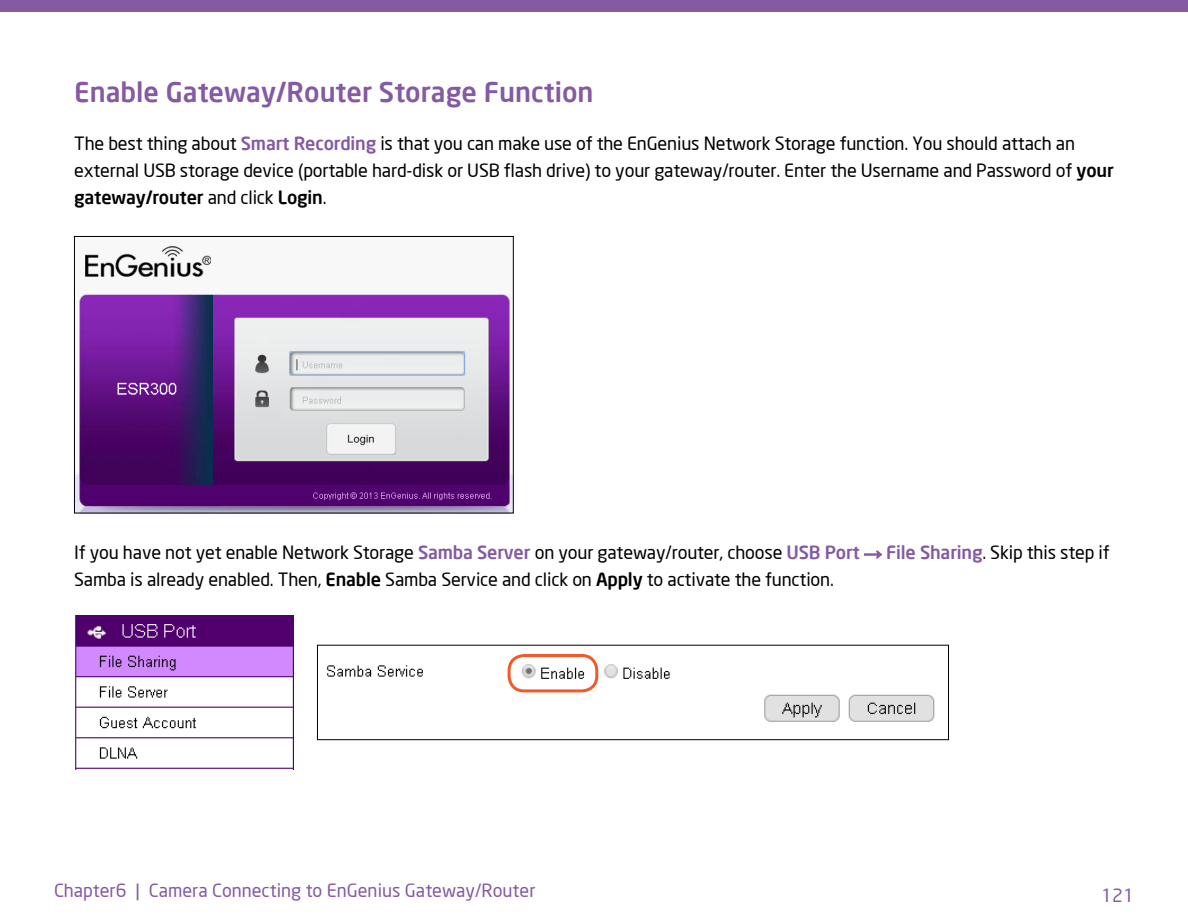
<style>
.page{position:relative;width:1188px;height:918px;background:#fff}
.page>*{position:absolute;margin:0;border:0;box-sizing:border-box;transform-origin:0 0}
.t1{font:500 27px "Neo Sans";color:#845aa2}
.t2{font:18px/27px "Neo Sans";letter-spacing:-.01em;color:#000}
.t3{font:18px "Neo Sans";color:#845aa2}
.s1{font-weight:500;color:#845aa2}
.s2{font-weight:500}
.s3{font-family:"Arial";font-weight:700;color:#845aa2}
</style>
<div class="page">
<div style="left:0;top:0;width:1188px;height:11px;background:#845aa2"></div>
<svg style="left:863px;top:550px;width:19px;height:9px"></svg>
<img style="left:76px;top:246px;width:436px;height:265px">
<div style="left:74px;top:236px;width:440px;height:277px;border:1px solid #000"></div>
<img style="left:327px;top:654px;width:608px;height:68px">
<div style="left:317px;top:645px;width:632px;height:95px;border:1px solid #000"></div>
<img style="left:75px;top:615px;width:219px;height:155px">
<div style="left:508px;top:654px;width:90px;height:38px;border:3px solid #f15a28;border-radius:15px"></div>
<p class="t1" style="left:74px;top:75px;width:521px">Enable Gateway/Router Storage Function</p>
<p class="t2" style="left:74px;top:129px;width:1041px">The best thing about <span class="s1">Smart Recording</span> is that you can make use of the EnGenius Network Storage function. You should attach an external USB storage device (portable hard-disk or USB flash drive) to your gateway/router. Enter the Username and Password of <span class="s2">your gateway/router</span> and click <span class="s2">Login</span>.</p>
<p class="t2" style="left:74px;top:539px;width:1037px">If you have not yet enable Network Storage <span class="s1">Samba Server</span> on your gateway/router, choose <span class="s1">USB Port</span> <span class="s3">→</span> <span class="s1">File Sharing</span>. Skip this step if<br>Samba is already enabled. Then, <span class="s2">Enable</span> Samba Service and click on <span class="s2">Apply</span> to activate the function.</p>
<p class="t3" style="left:54px;top:880px;width:483px">Chapter6 | Camera Connecting to EnGenius Gateway/Router</p>
<p class="t3" style="left:1101px;top:885px;width:34px">121</p>
</div>
